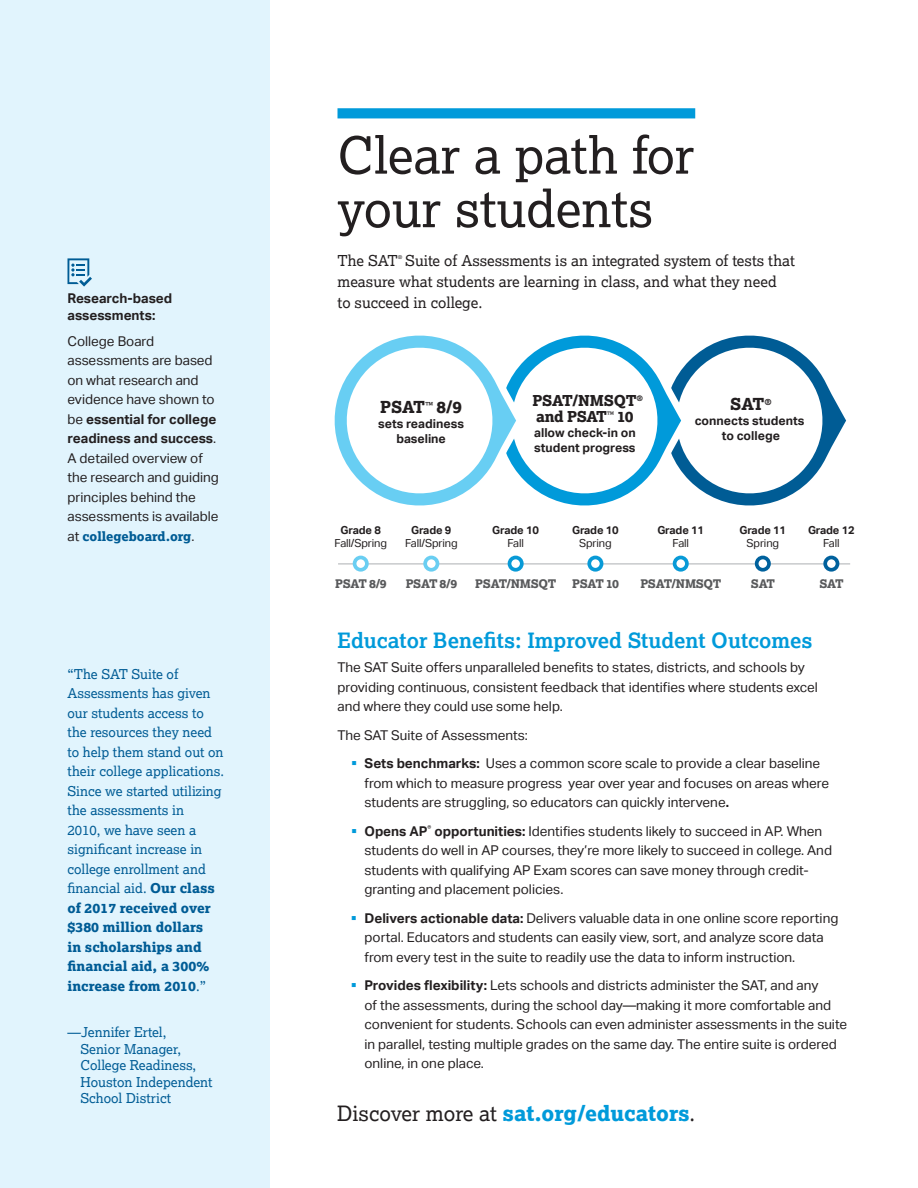
<style>
.page{position:relative;width:918px;height:1188px;background:#fff}
.page>*{position:absolute;margin:0;border:0;box-sizing:border-box;transform-origin:0 0}
.t1{font:51px/53.6px "Lexia";color:#231f20}
.t2{font:700 21px "Lexia";color:#009ada}
.t3{font:800 21px "Lexia";color:#009ada}
.t4{font:800 16.5px "Lexia";color:#221e1f}
.t5{font:15px/21px "Lexia";color:#231f20}
.t6{font:800 15px/16.2px "Lexia";letter-spacing:-.025em;color:#221e1f}
.t7{font:13.5px/19.5px "Aktiv Grotesk";color:#231f20}
.t8{font:13.5px/19.5px "Lexia";color:#005c95}
.t9{font:700 13.5px/16.5px "Aktiv Grotesk";color:#231f20}
.t10{font:800 12.75px "Lexia";color:#005c95}
.t11{font:700 12.3px/14.9px "Aktiv Grotesk";color:#221e1f;text-align:center}
.t12{font:800 11.85px "Lexia";letter-spacing:-.025em;color:#58595b}
.t13{font:700 11.1px/13.4px "Aktiv Grotesk";letter-spacing:-.01em;color:#231f20;text-align:center}
.t14{font:11.1px/13.4px "Aktiv Grotesk";letter-spacing:-.01em;color:#231f20;text-align:center}
.t15{font:5.25px "Lexia";color:#231f20}
.s1{font-weight:700}
.s2{font-family:"Aktiv Grotesk";font-weight:400;font-size:13.5px;color:#231f20}
.s3{font-weight:800}
.s4{font-weight:400}
.s5{color:#009ada}
.s6{font-weight:400;color:#231f20}
</style>
<div class="page">
<div style="left:0;top:0;width:270px;height:1188px;background:#e1f4fd"></div>
<div style="left:338px;top:108px;width:357px;height:10px;background:#009ada"></div>
<svg style="left:67px;top:258px;width:25px;height:29px"></svg>
<svg style="left:334px;top:335px;width:512px;height:171px"></svg>
<hr style="left:338px;top:563px;width:512px;height:2px;background:#c7c9cb">
<div style="left:355px;top:557px;width:12px;height:13px;background:#fff;border-radius:50%"></div>
<div style="left:353px;top:556px;width:16px;height:16px;border:4px solid #69cef2;border-radius:50%"></div>
<div style="left:425px;top:557px;width:12px;height:13px;background:#fff;border-radius:50%"></div>
<div style="left:423px;top:556px;width:16px;height:16px;border:4px solid #69cef2;border-radius:50%"></div>
<div style="left:510px;top:557px;width:12px;height:13px;background:#fff;border-radius:50%"></div>
<div style="left:508px;top:556px;width:16px;height:16px;border:4px solid #089ad7;border-radius:50%"></div>
<div style="left:757px;top:557px;width:12px;height:13px;background:#fff;border-radius:50%"></div>
<div style="left:755px;top:556px;width:16px;height:16px;border:4px solid #00619d;border-radius:50%"></div>
<div style="left:825px;top:557px;width:13px;height:13px;background:#fff;border-radius:50%"></div>
<div style="left:823px;top:556px;width:16px;height:16px;border:4px solid #00619d;border-radius:50%"></div>
<div style="left:589px;top:557px;width:13px;height:13px;background:#fff;border-radius:50%"></div>
<div style="left:587px;top:556px;width:16px;height:16px;border:4px solid #089ad7;border-radius:50%"></div>
<div style="left:675px;top:557px;width:12px;height:13px;background:#fff;border-radius:50%"></div>
<div style="left:673px;top:556px;width:16px;height:16px;border:4px solid #089ad7;border-radius:50%"></div>
<p class="t9" style="left:67px;top:290px;width:106px">Research-based assessments:</p>
<p class="t7" style="left:67px;top:332px;width:153px">College Board assessments are based on what research and evidence have shown to be <span class="s1">essential for college readiness and success</span>.<br>A detailed overview of the research and guiding principles behind the assessments is available</p>
<p class="t10" style="left:67px;top:528px;width:128px"><span class="s2">at</span> collegeboard.org<span class="s2">.</span></p>
<p class="t8" style="left:67px;top:664px;width:158px">“The SAT Suite of<br>Assessments has given our students access to the resources they need to help them stand out on their college applications.<br>Since we started utilizing the assessments in<br>2010, we have seen a significant increase in college enrollment and financial aid. <span class="s3">Our class of 2017 received over $380 million dollars<br>in scholarships and financial aid, a 300% increase from 2010</span>.”</p>
<p class="t8" style="left:80px;top:1024px;width:134px;line-height:16.5px;text-indent:-13px">—Jennifer Ertel,<br>Senior Manager,<br>College Readiness,<br>Houston Independent<br>School District</p>
<h2 class="t1" style="left:338px;top:127px;width:358px">Clear a path for your students</h2>
<p class="t5" style="left:338px;top:250px;width:62px">The SAT</p>
<p class="t15" style="left:398px;top:253px;width:6px">®</p>
<p class="t5" style="left:338px;top:250px;width:459px;text-indent:68px">Suite of Assessments is an integrated system of tests that measure what students are learning in class, and what they need<br>to succeed in college.</p>
<p class="t4" style="left:380px;top:397px;width:83px">PSAT<sup>™</sup> 8/9</p>
<p class="t11" style="left:378px;top:416px;width:87px">sets readiness baseline</p>
<p class="t6" style="left:532px;top:392px;width:112px">PSAT/NMSQT<sup>® </sup>and PSAT<sup>™</sup> 10</p>
<p class="t11" style="left:534px;top:425px;width:103px;text-align:left">allow check-in on student progress</p>
<p class="t4" style="left:730px;top:394px;width:43px">SAT<sup>®</sup></p>
<p class="t11" style="left:695px;top:414px;width:111px">connects students to college</p>
<p class="t14" style="left:334px;top:523px;width:54px"><span class="s1">Grade 8<br></span>Fall/Spring</p>
<p class="t12" style="left:335px;top:576px;width:53px">PSAT 8/9</p>
<p class="t12" style="left:406px;top:576px;width:53px">PSAT 8/9</p>
<p class="t12" style="left:475px;top:576px;width:83px">PSAT/NMSQT</p>
<p class="t12" style="left:572px;top:576px;width:48px">PSAT 10</p>
<p class="t12" style="left:640px;top:576px;width:83px">PSAT/NMSQT</p>
<p class="t12" style="left:751px;top:576px;width:26px">SAT</p>
<p class="t12" style="left:819px;top:576px;width:26px">SAT</p>
<p class="t14" style="left:405px;top:523px;width:54px"><span class="s1">Grade 9<br></span>Fall/Spring</p>
<p class="t13" style="left:492px;top:523px;width:48px">Grade 10<br><span class="s4">Fall</span></p>
<p class="t13" style="left:572px;top:523px;width:48px">Grade 10<br><span class="s4">Spring</span></p>
<p class="t13" style="left:657px;top:523px;width:48px">Grade 11<br><span class="s4">Fall</span></p>
<p class="t13" style="left:739px;top:523px;width:48px">Grade 11<br><span class="s4">Spring</span></p>
<p class="t13" style="left:808px;top:523px;width:48px">Grade 12<br><span class="s4">Fall</span></p>
<h3 class="t2" style="left:338px;top:627px;width:477px">Educator Benefits: Improved Student Outcomes</h3>
<p class="t7" style="left:338px;top:658px;width:482px">The SAT Suite offers unparalleled benefits to states, districts, and schools by providing continuous, consistent feedback that identifies where students excel and where they could use some help.</p>
<p class="t7" style="left:338px;top:725px;width:192px">The SAT Suite of Assessments:</p>
<p class="t7" style="left:364px;top:754px;width:466px;text-indent:-14px"><span class="s5">▪</span> <span class="s1">Sets benchmarks:</span> Uses a common score scale to provide a clear baseline from which to measure progress year over year and focuses on areas where students are struggling, so educators can quickly intervene<span class="s1">.</span></p>
<p class="t7" style="left:364px;top:821px;width:469px;text-indent:-13px"><span class="s5">▪</span> <span class="s1">Opens AP</span><sup>®</sup> <span class="s1">opportunities:</span> Identifies students likely to succeed in AP. When students do well in AP courses, they’re more likely to succeed in college. And students with qualifying AP Exam scores can save money through credit&shy;granting and placement policies.</p>
<p class="t7" style="left:364px;top:908px;width:475px;text-indent:-14px"><span class="s5">▪</span> <span class="s1">Delivers actionable data:</span> Delivers valuable data in one online score reporting portal. Educators and students can easily view, sort, and analyze score data from every test in the suite to readily use the data to inform instruction.</p>
<p class="t7" style="left:364px;top:976px;width:484px;text-indent:-14px"><span class="s5">▪</span> <span class="s1">Provides flexibility:</span> Lets schools and districts administer the SAT, and any<br>of the assessments, during the school day—making it more comfortable and convenient for students. Schools can even administer assessments in the suite in parallel, testing multiple grades on the same day. The entire suite is ordered online, in one place.</p>
<p class="t3" style="left:337px;top:1099px;width:360px"><span class="s6">Discover more at</span> sat.org/educators<span class="s6">.</span></p>
</div>
